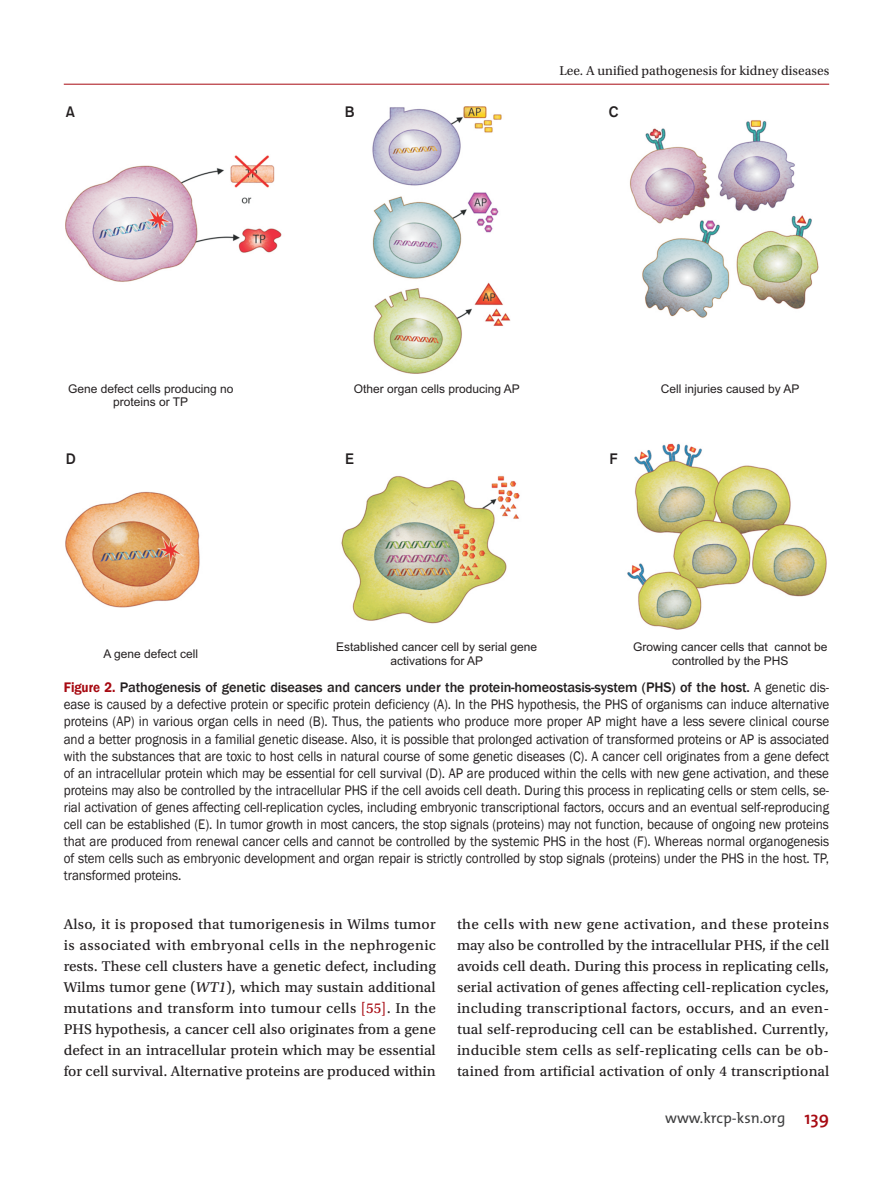
<style>
.page{position:relative;width:893px;height:1191px;background:#fff}
.page>*{position:absolute;margin:0;border:0;box-sizing:border-box;transform-origin:0 0}
.t1{font:15px/21px "Utopia Std Capt";color:#231f20;text-align:justify}
.t2{font:15px "The Mix";color:#3e3e3f}
.t3{font:15px "Gothic 725 BT Bold A";color:#231f20}
.t4{font:14.25px/17.1px "Franklin Gothic";letter-spacing:-.005em;color:#231f20;text-align:justify;scale:.92 1}
.t5{font:13.5px "Utopia Std";color:#231f20}
.t6{font:12px/13.4px "Arial";color:#231f20;text-align:center}
.s1{font-weight:600;color:#a70a12}
.s2{font-weight:500}
.s3{font-style:italic}
.s4{color:#a70a12}
.s5{font-weight:600;font-size:18px;color:#a70a12}
</style>
<div class="page">
<hr style="left:64px;top:84px;width:765px;height:1px;background:#a70a12">
<img style="left:66px;top:107px;width:761px;height:522px">
<p class="t5" style="left:559px;top:63px;width:271px">Lee. A unified pathogenesis for kidney diseases</p>
<p class="t3" style="left:66px;top:103px;width:11px">A</p>
<p class="t3" style="left:345px;top:103px;width:11px">B</p>
<p class="t3" style="left:609px;top:103px;width:11px">C</p>
<p class="t6" style="left:68px;top:383px;width:167px">Gene defect cells producing no proteins or TP</p>
<p class="t6" style="left:354px;top:383px;width:168px">Other organ cells producing AP</p>
<p class="t6" style="left:661px;top:383px;width:140px">Cell injuries caused by AP</p>
<p class="t3" style="left:66px;top:450px;width:12px">D</p>
<p class="t3" style="left:345px;top:450px;width:11px">E</p>
<p class="t3" style="left:610px;top:450px;width:10px">F</p>
<p class="t6" style="left:104px;top:648px;width:96px">A gene defect cell</p>
<p class="t6" style="left:336px;top:641px;width:202px">Established cancer cell by serial gene activations for AP</p>
<p class="t6" style="left:633px;top:641px;width:196px">Growing cancer cells that cannot be controlled by the PHS</p>
<p class="t4" style="left:64px;top:679px;width:833px"><span class="s1">Figure 2.</span> <span class="s2">Pathogenesis of genetic diseases and cancers under the protein-homeostasis-system (PHS) of the host.</span> A genetic dis&shy;ease is caused by a defective protein or specific protein deficiency (A). In the PHS hypothesis, the PHS of organisms can induce alternative proteins (AP) in various organ cells in need (B). Thus, the patients who produce more proper AP might have a less severe clinical course and a better prognosis in a familial genetic disease. Also, it is possible that prolonged activation of transformed proteins or AP is associated with the substances that are toxic to host cells in natural course of some genetic diseases (C). A cancer cell originates from a gene defect of an intracellular protein which may be essential for cell survival (D). AP are produced within the cells with new gene activation, and these proteins may also be controlled by the intracellular PHS if the cell avoids cell death. During this process in replicating cells or stem cells, se&shy;rial activation of genes affecting cell-replication cycles, including embryonic transcriptional factors, occurs and an eventual self-reproducing cell can be established (E). In tumor growth in most cancers, the stop signals (proteins) may not function, because of ongoing new proteins that are produced from renewal cancer cells and cannot be controlled by the systemic PHS in the host (F). Whereas normal organogenesis of stem cells such as embryonic development and organ repair is strictly controlled by stop signals (proteins) under the PHS in the host. TP, transformed proteins.</p>
<p class="t1" style="left:64px;top:914px;width:374px">Also, it is proposed that tumorigenesis in Wilms tumor is associated with embryonal cells in the nephrogenic rests. These cell clusters have a genetic defect, including Wilms tumor gene (<span class="s3">WT1</span>), which may sustain additional mutations and transform into tumour cells <span class="s4">[55]</span>. In the PHS hypothesis, a cancer cell also originates from a gene defect in an intracellular protein which may be essential for cell survival. Alternative proteins are produced within</p>
<p class="t1" style="left:457px;top:914px;width:374px">the cells with new gene activation, and these proteins may also be controlled by the intracellular PHS, if the cell avoids cell death. During this process in replicating cells, serial activation of genes affecting cell-replication cycles, including transcriptional factors, occurs, and an even&shy;tual self-reproducing cell can be established. Currently, inducible stem cells as self-replicating cells can be ob&shy;tained from artificial activation of only 4 transcriptional</p>
<p class="t2" style="left:665px;top:1105px;width:166px">www.krcp-ksn.org <span class="s5">139</span></p>
</div>
